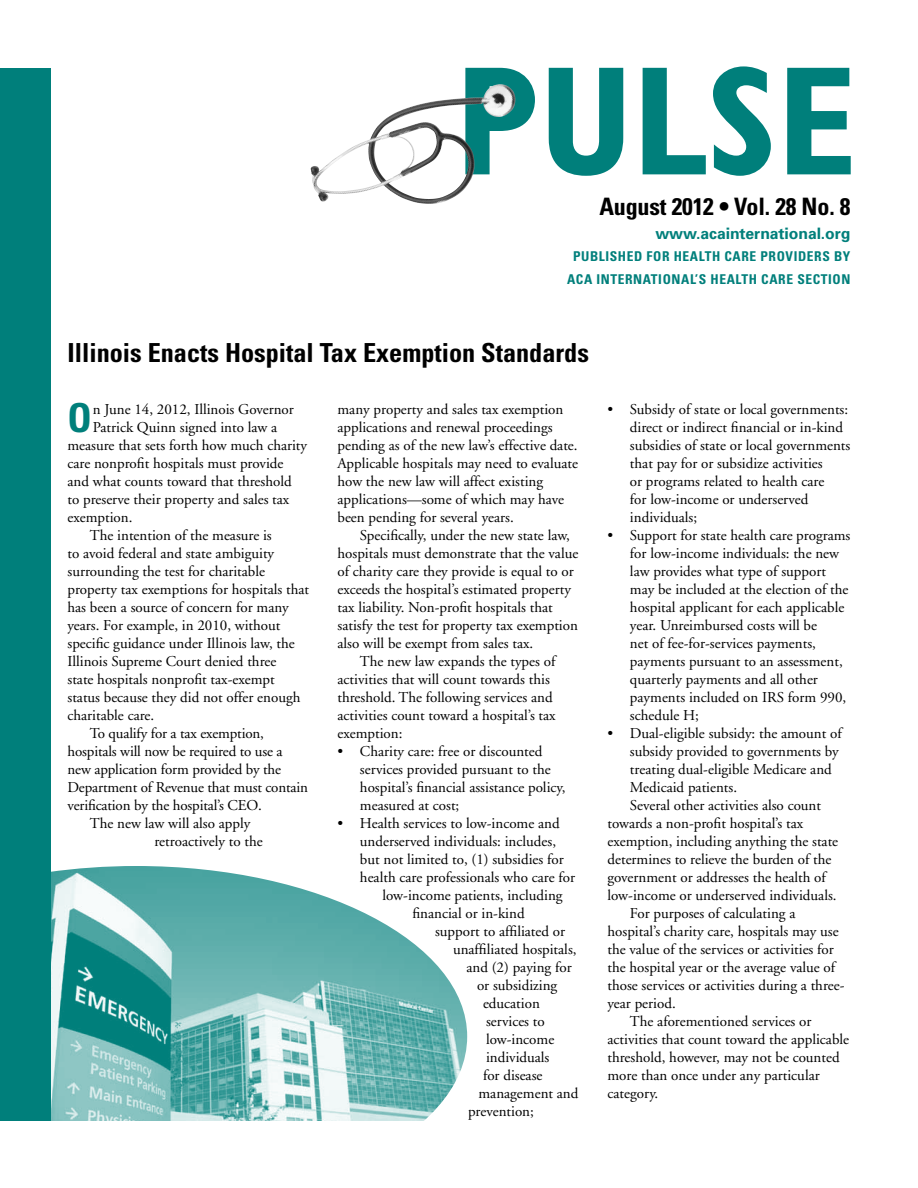
<style>
.page{position:relative;width:918px;height:1188px;background:#fff}
.page>*{position:absolute;margin:0;border:0;box-sizing:border-box;transform-origin:0 0}
.t1{font:700 condensed 156px "Gill Sans";color:#007f7b}
.t2{font:700 condensed 39.9px "Univers";color:#007f7b}
.t3{font:700 condensed 26.25px "Univers";color:#000}
.t4{font:700 condensed 24px "Univers";letter-spacing:-.005em;color:#000}
.t5{font:700 15.75px "Univers";letter-spacing:-.005em;color:#007f7b}
.t6{font:15px/18px "Adobe Garamond";color:#000}
.t7{font:700 condensed 13.5px/22.5px "Univers";letter-spacing:.045em;color:#007f7b;text-align:center}
</style>
<div class="page">
<img style="left:50px;top:866px;width:417px;height:255px">
<img style="left:311px;top:84px;width:204px;height:120px">
<div style="left:0;top:68px;width:50px;height:1053px;background:#007f7b"></div>
<h1 class="t1" style="left:455px;top:29px;width:403px">PULSE</h1>
<h3 class="t4" style="left:599px;top:192px;width:253px">AUGUST 2012 • VOL. 28 NO. 8</h3>
<p class="t5" style="left:655px;top:224px;width:197px">www.acainternational.org</p>
<p class="t7" style="left:567px;top:245px;width:285px">PUBLISHED FOR H EALTH CARE PROVIDERS BY<br>ACA INTERNATIONAL’S H EALTH CARE SECTION</p>
<h3 class="t3" style="left:68px;top:337px;width:523px">ILLINOIS ENACTS HOSPITAL TAX EXEMPTION STANDARDS</h3>
<h2 class="t2" style="left:68px;top:393px;width:26px">O</h2>
<p class="t6" style="left:93px;top:401px;width:202px">n June 14, 2012, Illinois Governor</p>
<p class="t6" style="left:93px;top:419px;width:186px">Patrick Quinn signed into law a</p>
<p class="t6" style="left:68px;top:437px;width:241px">measure that sets forth how much charity</p>
<p class="t6" style="left:68px;top:455px;width:218px">care nonprofit hospitals must provide</p>
<p class="t6" style="left:68px;top:473px;width:226px">and what counts toward that threshold</p>
<p class="t6" style="left:68px;top:491px;width:223px">to preserve their property and sales tax</p>
<p class="t6" style="left:68px;top:509px;width:66px">exemption.</p>
<p class="t6" style="left:90px;top:527px;width:183px">The intention of the measure is</p>
<p class="t6" style="left:68px;top:545px;width:208px">to avoid federal and state ambiguity</p>
<p class="t6" style="left:68px;top:563px;width:199px">surrounding the test for charitable</p>
<p class="t6" style="left:68px;top:581px;width:243px">property tax exemptions for hospitals that</p>
<p class="t6" style="left:68px;top:599px;width:223px">has been a source of concern for many</p>
<p class="t6" style="left:68px;top:617px;width:215px">years. For example, in 2010, without</p>
<p class="t6" style="left:68px;top:635px;width:229px">specific guidance under Illinois law, the</p>
<p class="t6" style="left:68px;top:653px;width:210px">Illinois Supreme Court denied three</p>
<p class="t6" style="left:68px;top:671px;width:209px">state hospitals nonprofit tax-exempt</p>
<p class="t6" style="left:68px;top:689px;width:234px">status because they did not offer enough</p>
<p class="t6" style="left:68px;top:707px;width:88px">charitable care.</p>
<p class="t6" style="left:90px;top:725px;width:176px">To qualify for a tax exemption,</p>
<p class="t6" style="left:68px;top:743px;width:217px">hospitals will now be required to use a</p>
<p class="t6" style="left:68px;top:761px;width:215px">new application form provided by the</p>
<p class="t6" style="left:68px;top:779px;width:242px">Department of Revenue that must contain</p>
<p class="t6" style="left:68px;top:797px;width:196px">verification by the hospital’s CEO.</p>
<p class="t6" style="left:90px;top:815px;width:162px">The new law will also apply</p>
<p class="t6" style="left:155px;top:833px;width:110px">retroactively to the</p>
<p class="t6" style="left:338px;top:401px;width:242px">many property and sales tax exemption applications and renewal proceedings pending as of the new law’s effective date.<br>Applicable hospitals may need to evaluate how the new law will affect existing applications—some of which may have been pending for several years.</p>
<p class="t6" style="left:360px;top:527px;width:212px">Specifically, under the new state law,</p>
<p class="t6" style="left:338px;top:545px;width:242px">hospitals must demonstrate that the value</p>
<p class="t6" style="left:338px;top:563px;width:238px">of charity care they provide is equal to or</p>
<p class="t6" style="left:338px;top:581px;width:235px">exceeds the hospital’s estimated property</p>
<p class="t6" style="left:338px;top:599px;width:217px">tax liability. Non-profit hospitals that</p>
<p class="t6" style="left:338px;top:617px;width:242px">satisfy the test for property tax exemption</p>
<p class="t6" style="left:338px;top:635px;width:197px">also will be exempt from sales tax.</p>
<p class="t6" style="left:360px;top:653px;width:197px">The new law expands the types of</p>
<p class="t6" style="left:338px;top:671px;width:214px">activities that will count towards this</p>
<p class="t6" style="left:338px;top:689px;width:217px">threshold. The following services and</p>
<p class="t6" style="left:338px;top:707px;width:220px">activities count toward a hospital’s tax</p>
<p class="t6" style="left:338px;top:725px;width:66px">exemption:</p>
<p class="t6" style="left:360px;top:743px;width:207px;text-indent:-22px">• Charity care: free or discounted services provided pursuant to the hospital’s financial assistance policy, measured at cost;</p>
<p class="t6" style="left:338px;top:815px;width:224px">• Health services to low-income and</p>
<p class="t6" style="left:360px;top:833px;width:198px">underserved individuals: includes,</p>
<p class="t6" style="left:360px;top:851px;width:205px">but not limited to, (1) subsidies for</p>
<p class="t6" style="left:360px;top:869px;width:217px">health care professionals who care for</p>
<p class="t6" style="left:383px;top:887px;width:182px">low-income patients, including</p>
<p class="t6" style="left:413px;top:905px;width:114px">financial or in-kind</p>
<p class="t6" style="left:435px;top:923px;width:132px">support to affiliated or</p>
<p class="t6" style="left:453px;top:941px;width:125px">unaffiliated hospitals,</p>
<p class="t6" style="left:467px;top:959px;width:107px">and (2) paying for</p>
<p class="t6" style="left:477px;top:977px;width:82px">or subsidizing</p>
<p class="t6" style="left:483px;top:995px;width:58px">education</p>
<p class="t6" style="left:486px;top:1013px;width:60px">services to</p>
<p class="t6" style="left:486px;top:1031px;width:70px">low-income</p>
<p class="t6" style="left:486px;top:1049px;width:65px">individuals</p>
<p class="t6" style="left:483px;top:1067px;width:61px">for disease</p>
<p class="t6" style="left:479px;top:1085px;width:101px">management and</p>
<p class="t6" style="left:468px;top:1103px;width:67px">prevention;</p>
<p class="t6" style="left:630px;top:401px;width:222px;text-indent:-22px">• Subsidy of state or local governments: direct or indirect financial or in-kind subsidies of state or local governments that pay for or subsidize activities<br>or programs related to health care<br>for low-income or underserved individuals;</p>
<p class="t6" style="left:630px;top:527px;width:222px;text-indent:-22px">• Support for state health care programs for low-income individuals: the new law provides what type of support may be included at the election of the hospital applicant for each applicable year. Unreimbursed costs will be<br>net of fee-for-services payments, payments pursuant to an assessment, quarterly payments and all other payments included on IRS form 990, schedule H;</p>
<p class="t6" style="left:608px;top:725px;width:236px">• Dual-eligible subsidy: the amount of</p>
<p class="t6" style="left:630px;top:743px;width:210px">subsidy provided to governments by</p>
<p class="t6" style="left:630px;top:761px;width:203px">treating dual-eligible Medicare and</p>
<p class="t6" style="left:630px;top:779px;width:109px">Medicaid patients.</p>
<p class="t6" style="left:630px;top:797px;width:193px">Several other activities also count</p>
<p class="t6" style="left:608px;top:815px;width:197px">towards a non-profit hospital’s tax</p>
<p class="t6" style="left:608px;top:833px;width:232px">exemption, including anything the state</p>
<p class="t6" style="left:608px;top:851px;width:225px">determines to relieve the burden of the</p>
<p class="t6" style="left:608px;top:869px;width:220px">government or addresses the health of</p>
<p class="t6" style="left:608px;top:887px;width:231px">low-income or underserved individuals.</p>
<p class="t6" style="left:630px;top:905px;width:167px">For purposes of calculating a</p>
<p class="t6" style="left:608px;top:923px;width:233px">hospital’s charity care, hospitals may use</p>
<p class="t6" style="left:608px;top:941px;width:228px">the value of the services or activities for</p>
<p class="t6" style="left:608px;top:959px;width:229px">the hospital year or the average value of</p>
<p class="t6" style="left:608px;top:977px;width:239px">those services or activities during a three-</p>
<p class="t6" style="left:608px;top:995px;width:70px">year period.</p>
<p class="t6" style="left:630px;top:1013px;width:183px">The aforementioned services or</p>
<p class="t6" style="left:608px;top:1031px;width:243px">activities that count toward the applicable</p>
<p class="t6" style="left:608px;top:1049px;width:234px">threshold, however, may not be counted</p>
<p class="t6" style="left:608px;top:1067px;width:214px">more than once under any particular</p>
<p class="t6" style="left:608px;top:1085px;width:52px">category.</p>
</div>
